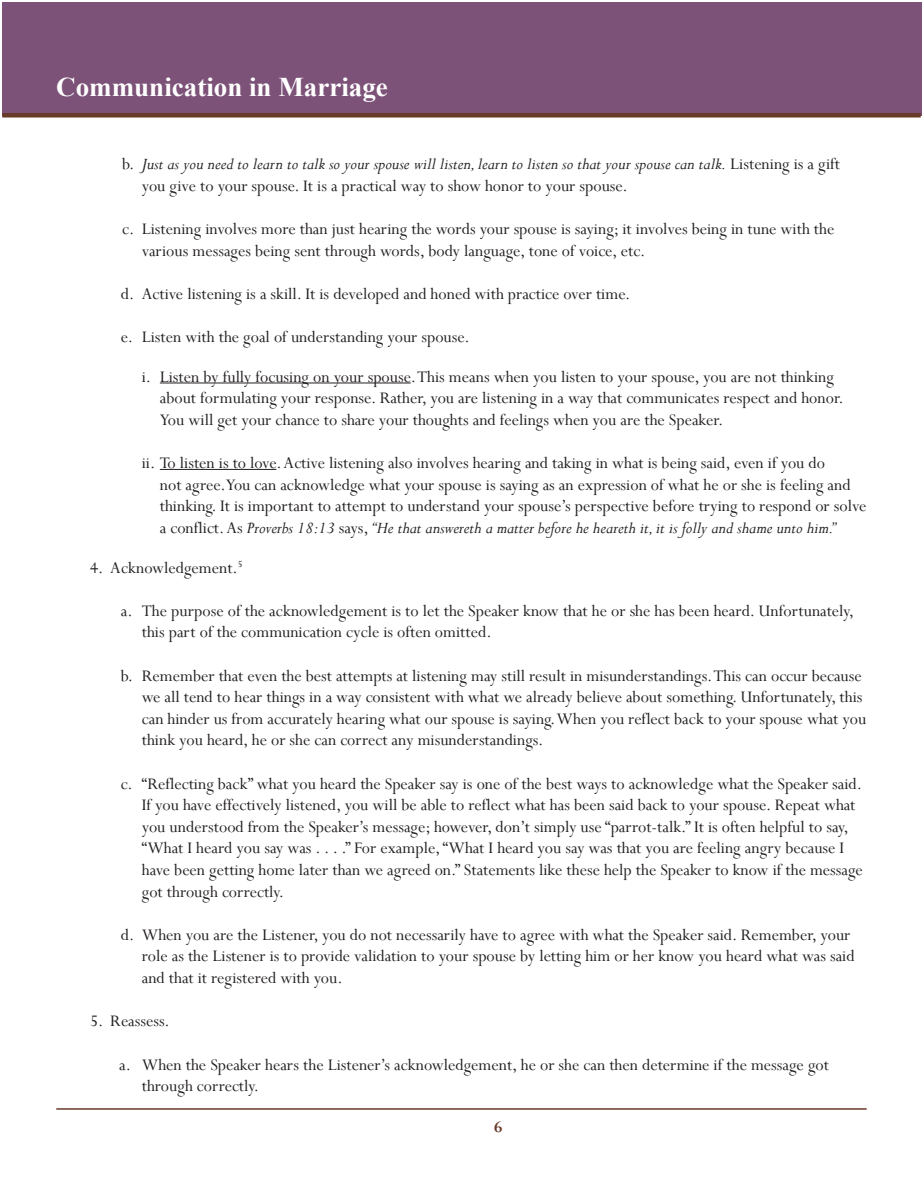
<style>
.page{position:relative;width:923px;height:1193px;background:#fff}
.page>*{position:absolute;margin:0;border:0;box-sizing:border-box;transform-origin:0 0}
.t1{font:700 27px "Times New Roman";color:#fff}
.Endnote_Text{font:18px/21.6px "Perpetua";color:#231f20}
.Main_Body_II_under_h{font:18px/21.6px "Perpetua";color:#231f20}
.Main_Body_II_under_h-2{font:italic 18px/21.6px "Perpetua";color:#231f20}
.headers_within_main{font:18px "Perpetua";color:#231f20}
.t2{font:700 18px "Perpetua";color:#683a2a}
.s1{font-style:normal}
.s2{font-style:italic}
</style>
<div class="page">
<div style="left:2px;top:2px;width:919px;height:113px;background:#7c5278"></div>
<hr style="left:56px;top:1108px;width:810px;height:1px;background:#683a2a">
<hr style="left:2px;top:113px;width:918px;height:4px;background:#683a2a">
<hr style="left:160px;top:382px;width:250px;height:1px;background:#231f20">
<hr style="left:160px;top:469px;width:116px;height:1px;background:#231f20">
<h1 class="t1" style="left:56px;top:68px;width:333px">Communication in Marriage</h1>
<p class="Main_Body_II_under_h-2" style="left:142px;top:153px;width:700px;text-indent:-20px"><span class="s1">b.</span> Just as you need to learn to talk so your spouse will listen, learn to listen so that your spouse can talk. <span class="s1">Listening is a gift you give to your spouse. It is a practical way to show honor to your spouse.</span></p>
<p class="Main_Body_II_under_h" style="left:142px;top:218px;width:694px;text-indent:-20px">c. Listening involves more than just hearing the words your spouse is saying; it involves being in tune with the various messages being sent through words, body language, tone of voice, etc.</p>
<p class="Main_Body_II_under_h" style="left:121px;top:282px;width:511px">d. Active listening is a skill. It is developed and honed with practice over time.</p>
<p class="Main_Body_II_under_h" style="left:121px;top:326px;width:350px">e. Listen with the goal of understanding your spouse.</p>
<p class="Main_Body_II_under_h" style="left:160px;top:365px;width:685px;text-indent:-18px">i. Listen by fully focusing on your spouse. This means when you listen to your spouse, you are not thinking about formulating your response. Rather, you are listening in a way that communicates respect and honor.<br>You will get your chance to share your thoughts and feelings when you are the Speaker.</p>
<p class="Main_Body_II_under_h" style="left:160px;top:452px;width:708px;text-indent:-18px">ii. To listen is to love. Active listening also involves hearing and taking in what is being said, even if you do<br>not agree. You can acknowledge what your spouse is saying as an expression of what he or she is feeling and thinking. It is important to attempt to understand your spouse’s perspective before trying to respond or solve a conflict. As <span class="s2">Proverbs 18:13</span> says, <span class="s2">“He that answereth a matter before he heareth it, it is folly and shame unto him.”</span></p>
<p class="headers_within_main" style="left:90px;top:556px;width:154px">4. Acknowledgement.<sup>5</sup></p>
<p class="Endnote_Text" style="left:142px;top:599px;width:713px;text-indent:-21px">a. The purpose of the acknowledgement is to let the Speaker know that he or she has been heard. Unfortunately, this part of the communication cycle is often omitted.</p>
<p class="Endnote_Text" style="left:142px;top:664px;width:726px;text-indent:-21px">b. Remember that even the best attempts at listening may still result in misunderstandings. This can occur because we all tend to hear things in a way consistent with what we already believe about something. Unfortunately, this can hinder us from accurately hearing what our spouse is saying. When you reflect back to your spouse what you think you heard, he or she can correct any misunderstandings.</p>
<p class="Endnote_Text" style="left:142px;top:772px;width:722px;text-indent:-21px">c. “Reflecting back” what you heard the Speaker say is one of the best ways to acknowledge what the Speaker said.<br>If you have effectively listened, you will be able to reflect what has been said back to your spouse. Repeat what you understood from the Speaker’s message; however, don’t simply use “parrot-talk.” It is often helpful to say, “What I heard you say was . . . .” For example, “What I heard you say was that you are feeling angry because I have been getting home later than we agreed on.” Statements like these help the Speaker to know if the message got through correctly.</p>
<p class="Endnote_Text" style="left:142px;top:923px;width:714px;text-indent:-21px">d. When you are the Listener, you do not necessarily have to agree with what the Speaker said. Remember, your role as the Listener is to provide validation to your spouse by letting him or her know you heard what was said and that it registered with you.</p>
<p class="headers_within_main" style="left:90px;top:1009px;width:81px">5. Reassess.</p>
<p class="Endnote_Text" style="left:142px;top:1053px;width:688px;text-indent:-22px">a. When the Speaker hears the Listener’s acknowledgement, he or she can then determine if the message got through correctly.</p>
<p class="t2" style="left:494px;top:1115px;width:10px">6</p>
</div>
